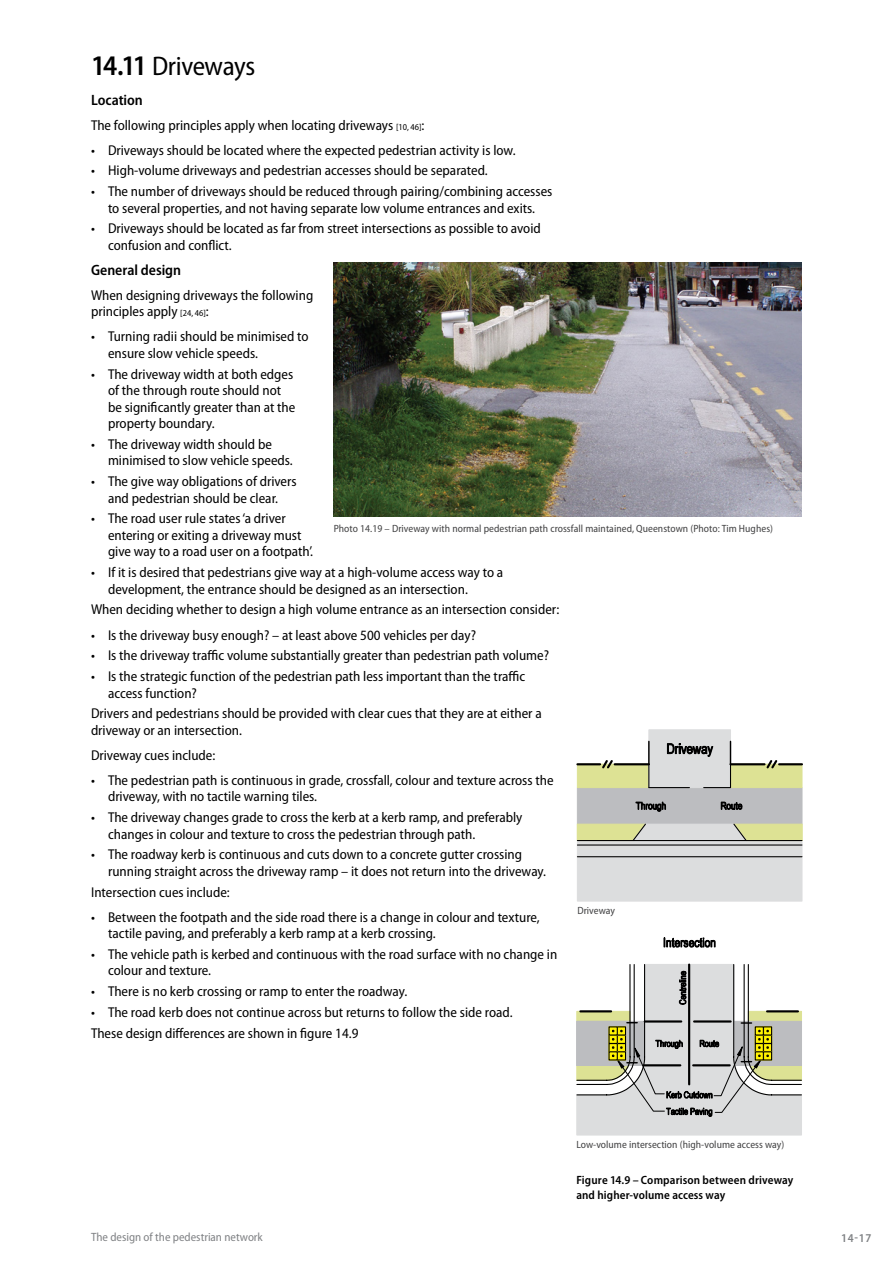
<style>
.page{position:relative;width:893px;height:1263px;background:#fff}
.page>*{position:absolute;margin:0;border:0;box-sizing:border-box;transform-origin:0 0}
.t1{font:semi-condensed 27px "Myriad Pro";letter-spacing:-.015em;color:#000}
.t2{font:600 semi-condensed 15px "Myriad Pro";letter-spacing:-.005em;color:#000}
.t3{font:semi-condensed 14.25px/16.5px "Myriad Pro";color:#000}
.t4{font:600 semi-condensed 12px/15px "Myriad Pro";letter-spacing:.01em;color:#000}
.t5{font:semi-condensed 12px "Myriad Pro";color:#808285}
.t6{font:600 semi-condensed 12px "Myriad Pro";color:#808285}
.t7{font:semi-condensed 10.5px "Myriad Pro";letter-spacing:.005em;color:#414142}
.s1{font-weight:600;font-size:28.5px}
.s2{font-size:9px}
</style>
<div class="page">
<img style="left:334px;top:262px;width:468px;height:255px">
<div style="left:577px;top:787px;width:225px;height:37px;background:#bcbdc0;border:1px solid #bcbdc0"></div>
<div style="left:649px;top:730px;width:81px;height:34px;background:#dcddde"></div>
<div style="left:577px;top:840px;width:225px;height:61px;background:#dcddde"></div>
<svg style="left:635px;top:801px;width:31px;height:11px"></svg>
<svg style="left:720px;top:801px;width:23px;height:9px"></svg>
<svg style="left:576px;top:741px;width:227px;height:47px"></svg>
<svg style="left:576px;top:823px;width:227px;height:35px"></svg>
<svg style="left:664px;top:937px;width:52px;height:11px"></svg>
<svg style="left:576px;top:963px;width:226px;height:173px"></svg>
<hr style="left:645px;top:1020px;width:36px;height:2px;background:#000">
<hr style="left:694px;top:1020px;width:37px;height:2px;background:#000">
<hr style="left:644px;top:1064px;width:36px;height:2px;background:#000">
<hr style="left:693px;top:1064px;width:37px;height:2px;background:#000">
<h1 class="t1" style="left:91px;top:52px;width:166px"><span class="s1">14.11</span> Driveways</h1>
<p class="t2" style="left:91px;top:91px;width:53px">Location</p>
<p class="t3" style="left:91px;top:117px;width:335px">The following principles apply when locating driveways <span class="s2">[10, 46]</span>:</p>
<p class="t3" style="left:91px;top:142px;width:426px">• Driveways should be located where the expected pedestrian activity is low.</p>
<p class="t3" style="left:91px;top:163px;width:398px">• High-volume driveways and pedestrian accesses should be separated.</p>
<p class="t3" style="left:91px;top:183px;width:463px;text-align:center">• The number of driveways should be reduced through pairing/combining accesses to several properties, and not having separate low volume entrances and exits.</p>
<p class="t3" style="left:108px;top:221px;width:434px;text-indent:-17px">• Driveways should be located as far from street intersections as possible to avoid confusion and conflict.</p>
<p class="t2" style="left:91px;top:262px;width:92px">General design</p>
<p class="t3" style="left:91px;top:287px;width:224px">When designing driveways the following principles apply <span class="s2">[24, 46]</span>:</p>
<p class="t3" style="left:108px;top:329px;width:202px;text-indent:-17px">• Turning radii should be minimised to ensure slow vehicle speeds.</p>
<p class="t3" style="left:108px;top:366px;width:189px;text-indent:-17px">• The driveway width at both edges of the through route should not be significantly greater than at the property boundary.</p>
<p class="t3" style="left:108px;top:436px;width:186px;text-indent:-17px">• The driveway width should be minimised to slow vehicle speeds.</p>
<p class="t3" style="left:91px;top:473px;width:207px;text-align:center">• The give way obligations of drivers and pedestrian should be clear.</p>
<p class="t3" style="left:108px;top:511px;width:207px;text-indent:-17px">• The road user rule states ‘a driver entering or exiting a driveway must give way to a road user on a footpath’.</p>
<p class="t3" style="left:108px;top:564px;width:397px;text-indent:-17px">• If it is desired that pedestrians give way at a high-volume access way to a development, the entrance should be designed as an intersection.</p>
<p class="t3" style="left:91px;top:602px;width:470px">When deciding whether to design a high volume entrance as an intersection consider:</p>
<p class="t3" style="left:91px;top:627px;width:387px">• Is the driveway busy enough? – at least above 500 vehicles per day?</p>
<p class="t3" style="left:91px;top:647px;width:460px">• Is the driveway traffic volume substantially greater than pedestrian path volume?</p>
<p class="t3" style="left:108px;top:668px;width:419px;text-indent:-17px">• Is the strategic function of the pedestrian path less important than the traffic access function?</p>
<p class="t3" style="left:91px;top:705px;width:452px">Drivers and pedestrians should be provided with clear cues that they are at either a driveway or an intersection.</p>
<p class="t3" style="left:91px;top:747px;width:126px">Driveway cues include:</p>
<p class="t3" style="left:108px;top:772px;width:447px;text-indent:-17px">• The pedestrian path is continuous in grade, crossfall, colour and texture across the driveway, with no tactile warning tiles.</p>
<p class="t3" style="left:108px;top:809px;width:416px;text-indent:-17px">• The driveway changes grade to cross the kerb at a kerb ramp, and preferably changes in colour and texture to cross the pedestrian through path.</p>
<p class="t3" style="left:108px;top:846px;width:440px;text-indent:-17px">• The roadway kerb is continuous and cuts down to a concrete gutter crossing running straight across the driveway ramp – it does not return into the driveway.</p>
<p class="t3" style="left:91px;top:884px;width:140px">Intersection cues include:</p>
<p class="t3" style="left:108px;top:909px;width:433px;text-indent:-17px">• Between the footpath and the side road there is a change in colour and texture, tactile paving, and preferably a kerb ramp at a kerb crossing.</p>
<p class="t3" style="left:108px;top:946px;width:451px;text-indent:-17px">• The vehicle path is kerbed and continuous with the road surface with no change in colour and texture.</p>
<p class="t3" style="left:91px;top:983px;width:318px">• There is no kerb crossing or ramp to enter the roadway.</p>
<p class="t3" style="left:91px;top:1002px;width:423px;line-height:20.7px">• The road kerb does not continue across but returns to follow the side road.<br>These design differences are shown in figure 14.9</p>
<p class="t7" style="left:334px;top:523px;width:441px">Photo 14.19 – Driveway with normal pedestrian path crossfall maintained, Queenstown (Photo: Tim Hughes)</p>
<p class="t7" style="left:577px;top:905px;width:39px">Driveway</p>
<p class="t7" style="left:576px;top:1139px;width:210px">Low-volume intersection (high-volume access way)</p>
<p class="t4" style="left:576px;top:1173px;width:219px">Figure 14.9 – Comparison between driveway and higher-volume access way</p>
<p class="t5" style="left:91px;top:1230px;width:173px">The design of the pedestrian network</p>
<p class="t6" style="left:841px;top:1231px;width:32px">14-17</p>
</div>
